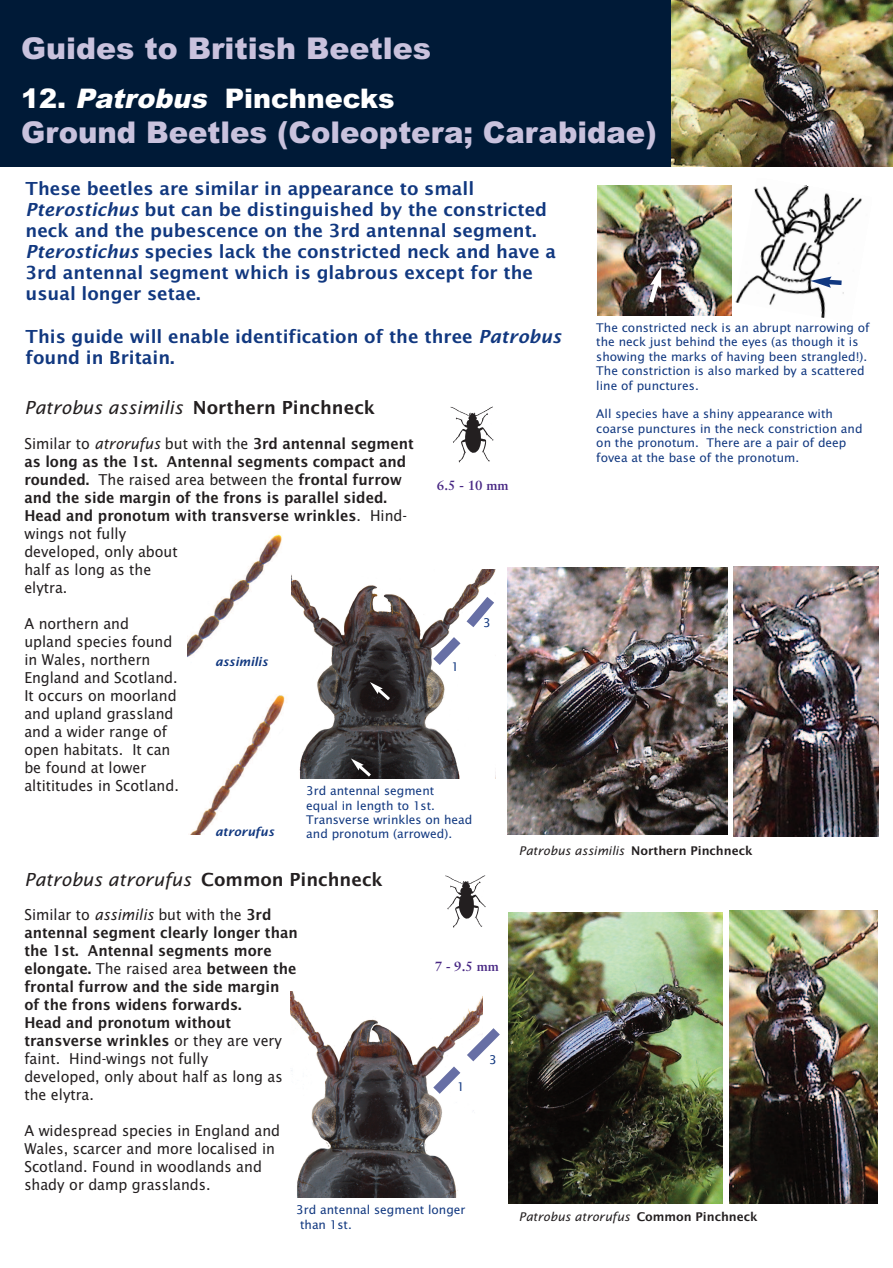
<style>
.page{position:relative;width:893px;height:1268px;background:#fff}
.page>*{position:absolute;margin:0;border:0;box-sizing:border-box;transform-origin:0 0}
.t1{font:900 30px "Arial";color:#c9c2dd}
.t2{font:900 27px "Arial";color:#fff}
.t3{font:600 18px/21px "Lucida Sans";color:#113880}
.t4{font:italic 18px "Lucida Sans";color:#231f20}
.t5{font:600 15px/18px "Lucida Sans";color:#231f20;scale:.95 1}
.t6{font:15px/18px "Lucida Sans";color:#231f20;scale:.95 1}
.t7{font:700 13.5px "Classical Garamond BT";color:#472683}
.t8{font:12px/14.4px "Lucida Sans";color:#113880}
.t9{font:italic 12px "Lucida Sans";color:#231f20}
.t10{font:italic 600 12px "Lucida Sans";color:#113880}
.s1{font-style:italic}
.s2{font-weight:600;font-style:normal}
.s3{font-weight:400}
.s4{font-weight:400;font-style:italic}
</style>
<div class="page">
<div style="left:0;top:0;width:893px;height:167px;background:#001a37"></div>
<img style="left:671px;top:0;width:222px;height:167px">
<img style="left:598px;top:186px;width:134px;height:129px">
<img style="left:735px;top:185px;width:127px;height:133px">
<img style="left:508px;top:567px;width:219px;height:267px">
<img style="left:734px;top:566px;width:144px;height:270px">
<img style="left:450px;top:406px;width:44px;height:57px">
<img style="left:508px;top:912px;width:215px;height:291px">
<img style="left:729px;top:910px;width:148px;height:293px">
<img style="left:445px;top:875px;width:41px;height:53px">
<img style="left:291px;top:569px;width:204px;height:209px">
<img style="left:187px;top:534px;width:95px;height:123px">
<img style="left:190px;top:695px;width:95px;height:139px">
<img style="left:291px;top:991px;width:191px;height:206px">
<svg style="left:424px;top:587px;width:71px;height:87px"></svg>
<svg style="left:424px;top:1018px;width:85px;height:85px"></svg>
<svg style="left:810px;top:276px;width:36px;height:12px"></svg>
<svg style="left:370px;top:682px;width:23px;height:21px"></svg>
<svg style="left:351px;top:758px;width:23px;height:21px"></svg>
<svg style="left:645px;top:266px;width:17px;height:41px"></svg>
<h1 class="t1" style="left:21px;top:31px;width:411px">Guides to British Beetles</h1>
<h2 class="t2" style="left:21px;top:83px;width:375px">12. <span class="s1">Patrobus</span> Pinchnecks</h2>
<h1 class="t1" style="left:21px;top:115px;width:637px">Ground Beetles (Coleoptera; Carabidae)</h1>
<p class="t3" style="left:26px;top:179px;width:532px">These beetles are similar in appearance to small <span class="s1">Pterostichus</span> but can be distinguished by the constricted neck and the pubescence on the 3rd antennal segment.<br><span class="s1">Pterostichus</span> species lack the constricted neck and have a 3rd antennal segment which is glabrous except for the usual longer setae.</p>
<p class="t3" style="left:26px;top:326px;width:537px">This guide will enable identification of the three <span class="s1">Patrobus </span>found in Britain.</p>
<p class="t8" style="left:596px;top:320px;width:275px">The constricted neck is an abrupt narrowing of the neck just behind the eyes (as though it is showing the marks of having been strangled!).<br>The constriction is also marked by a scattered line of punctures.</p>
<p class="t8" style="left:596px;top:407px;width:268px">All species have a shiny appearance with coarse punctures in the neck constriction and on the pronotum. There are a pair of deep fovea at the base of the pronotum.</p>
<p class="t4" style="left:24px;top:397px;width:352px">Patrobus assimilis <span class="s2">Northern Pinchneck</span></p>
<p class="t5" style="left:24px;top:435px;width:411px"><span class="s3">Similar to</span> <span class="s4">atrorufus</span> <span class="s3">but with the</span> 3rd antennal segment as long as the 1st. Antennal segments compact and rounded. <span class="s3">The raised area between the</span> frontal furrow and the side margin of the frons is parallel sided.<br>Head and pronotum with transverse wrinkles<span class="s3">. Hind&shy;wings not fully<br>developed, only about<br>half as long as the<br>elytra.</span></p>
<p class="t6" style="left:24px;top:615px;width:164px">A northern and upland species found in Wales, northern<br>England and Scotland.<br>It occurs on moorland and upland grassland and a wider range of open habitats. It can be found at lower altititudes in Scotland.</p>
<p class="t7" style="left:437px;top:477px;width:73px">6.5 - 10 mm</p>
<p class="t8" style="left:483px;top:616px;width:9px">3</p>
<p class="t10" style="left:215px;top:655px;width:54px">assimilis</p>
<p class="t8" style="left:451px;top:659px;width:9px">1</p>
<p class="t8" style="left:306px;top:783px;width:168px">3rd antennal segment<br>equal in length to 1st.<br>Transverse wrinkles on head and pronotum (arrowed).</p>
<p class="t10" style="left:215px;top:824px;width:60px">atrorufus</p>
<p class="t4" style="left:24px;top:868px;width:360px">Patrobus atrorufus <span class="s2">Common Pinchneck</span></p>
<p class="t5" style="left:24px;top:905px;width:289px"><span class="s3">Similar to</span> <span class="s4">assimilis</span> <span class="s3">but with the</span> 3rd antennal segment clearly longer than the 1st. Antennal segments more elongate. <span class="s3">The raised area</span> between the frontal furrow and the side margin of the frons widens forwards.<br>Head and pronotum without transverse wrinkles <span class="s3">or they are very faint. Hind-wings not fully<br>developed, only about half as long as the elytra.</span></p>
<p class="t6" style="left:24px;top:1121px;width:271px">A widespread species in England and<br>Wales, scarcer and more localised in<br>Scotland. Found in woodlands and shady or damp grasslands.</p>
<p class="t7" style="left:435px;top:958px;width:66px">7 - 9.5 mm</p>
<p class="t8" style="left:457px;top:1079px;width:9px">1</p>
<p class="t8" style="left:489px;top:1052px;width:9px">3</p>
<p class="t8" style="left:300px;top:1202px;width:167px;text-indent:-4px">3rd antennal segment longer than 1st.</p>
<p class="t9" style="left:519px;top:843px;width:235px">Patrobus assimilis <span class="s2">Northern Pinchneck</span></p>
<p class="t9" style="left:519px;top:1208px;width:241px">Patrobus atrorufus <span class="s2">Common Pinchneck</span></p>
</div>
